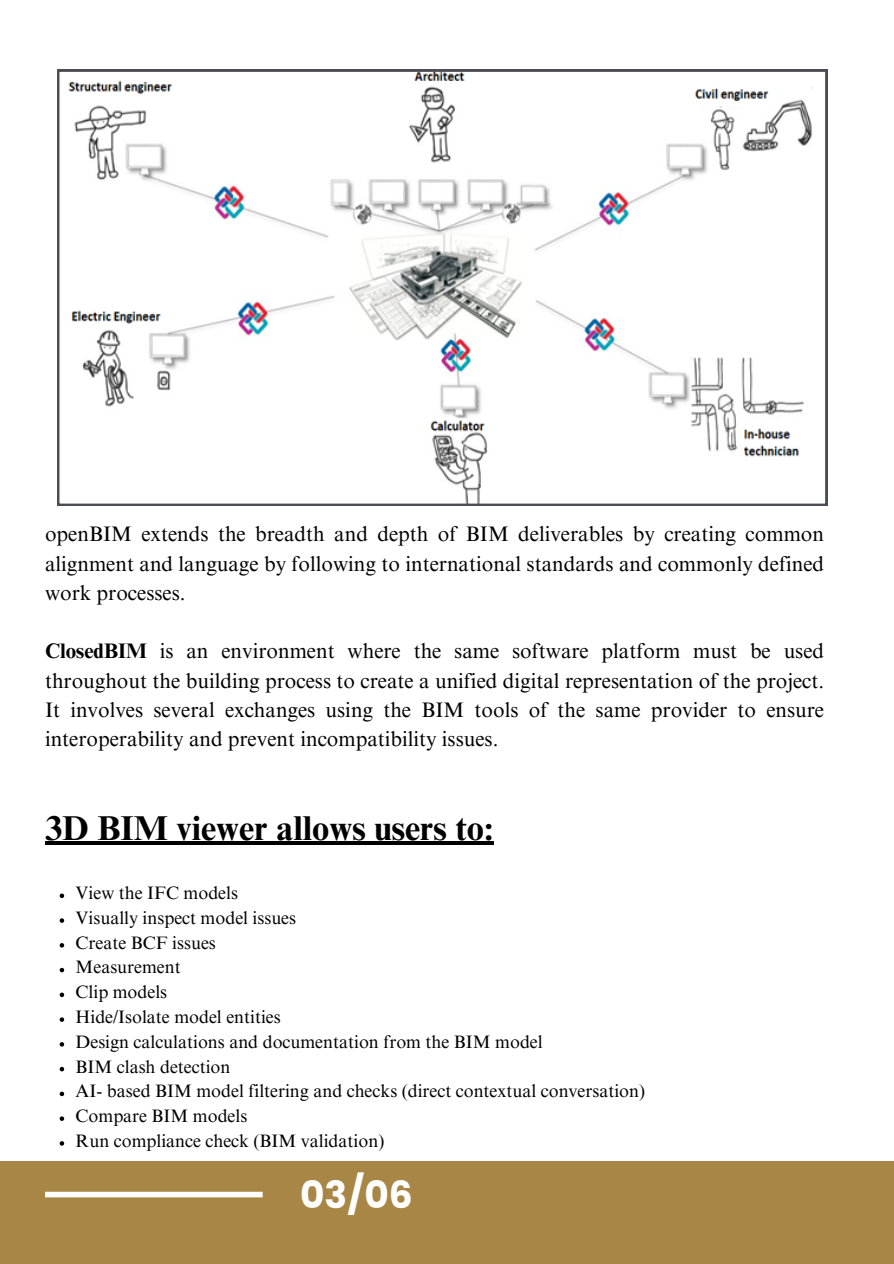
<style>
.page{position:relative;width:894px;height:1264px;background:#fff}
.page>*{position:absolute;margin:0;border:0;box-sizing:border-box;transform-origin:0 0}
.t1{font:700 37.5px "Poppins";color:#fff}
.t2{font:700 34.5px "Times NRMT Pro";color:#000}
.t3{font:21px/29.2px "Times NRMT Pro";color:#000;text-align:justify}
.t4{font:18px "Times NRMT Pro";color:#000}
.s1{font-weight:700}
</style>
<div class="page">
<div style="left:0;top:1161px;width:893px;height:102px;background:#a88746"></div>
<div style="left:45px;top:1191px;width:217px;height:6px;background:#fff"></div>
<svg style="left:57px;top:70px;width:770px;height:436px"></svg>
<hr style="left:45px;top:841px;width:448px;height:4px;background:#000">
<svg style="left:60px;top:893px;width:4px;height:5px"></svg>
<svg style="left:60px;top:918px;width:4px;height:4px"></svg>
<svg style="left:60px;top:943px;width:4px;height:4px"></svg>
<svg style="left:60px;top:967px;width:4px;height:5px"></svg>
<svg style="left:60px;top:992px;width:4px;height:5px"></svg>
<svg style="left:60px;top:1017px;width:4px;height:4px"></svg>
<svg style="left:60px;top:1042px;width:4px;height:4px"></svg>
<svg style="left:60px;top:1066px;width:4px;height:5px"></svg>
<svg style="left:60px;top:1091px;width:4px;height:5px"></svg>
<svg style="left:60px;top:1116px;width:4px;height:4px"></svg>
<svg style="left:60px;top:1141px;width:4px;height:4px"></svg>
<h3 class="t3" style="left:45px;top:522px;width:780px">openBIM extends the breadth and depth of BIM deliverables by creating common alignment and language by following to international standards and commonly defined work processes.</h3>
<h3 class="t3" style="left:45px;top:639px;width:780px"><span class="s1">ClosedBIM</span> is an environment where the same software platform must be used throughout the building process to create a unified digital representation of the project.<br>It involves several exchanges using the BIM tools of the same provider to ensure interoperability and prevent incompatibility issues.</h3>
<h2 class="t2" style="left:45px;top:814px;width:450px">3D BIM viewer allows users to:</h2>
<p class="t4" style="left:76px;top:886px;width:164px">View the IFC models</p>
<p class="t4" style="left:76px;top:911px;width:222px">Visually inspect model issues</p>
<p class="t4" style="left:76px;top:935px;width:142px">Create BCF issues</p>
<p class="t4" style="left:76px;top:960px;width:107px">Measurement</p>
<p class="t4" style="left:76px;top:985px;width:93px">Clip models</p>
<p class="t4" style="left:76px;top:1010px;width:206px">Hide/Isolate model entities</p>
<p class="t4" style="left:76px;top:1034px;width:468px">Design calculations and documentation from the BIM model</p>
<p class="t4" style="left:76px;top:1059px;width:156px">BIM clash detection</p>
<p class="t4" style="left:76px;top:1084px;width:571px">AI- based BIM model filtering and checks (direct contextual conversation)</p>
<p class="t4" style="left:76px;top:1109px;width:173px">Compare BIM models</p>
<p class="t4" style="left:76px;top:1133px;width:310px">Run compliance check (BIM validation)</p>
<h1 class="t1" style="left:300px;top:1168px;width:114px">03/06</h1>
</div>
